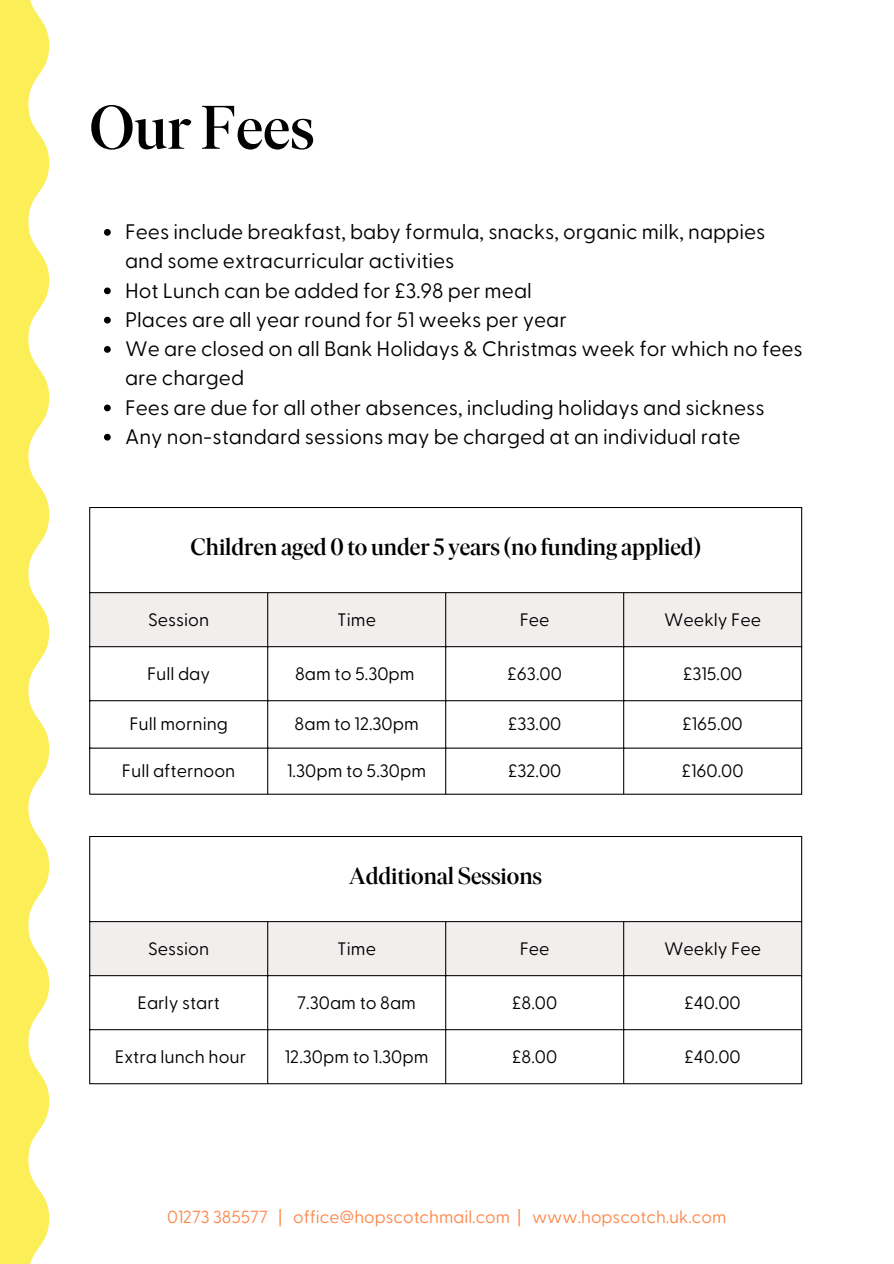
<style>
.page{position:relative;width:894px;height:1264px;background:#fff}
.page>*{position:absolute;margin:0;border:0;box-sizing:border-box;transform-origin:0 0}
.t1{font:500 61.35px "Ivar Display";color:#000}
.t2{font:500 24px "Ivar Display";color:#000}
.t3{font:21px/29.2px "Greycliff CF";color:#000}
.t4{font:18px "Greycliff CF";color:#000}
.t5{font:17.55px "Greycliff CF";color:#fd884a}
</style>
<div class="page">
<svg style="left:90px;top:593px;width:711px;height:200px"></svg>
<hr style="left:89px;top:508px;width:1px;height:285px;background:#000">
<hr style="left:267px;top:593px;width:1px;height:200px;background:#000">
<hr style="left:445px;top:593px;width:1px;height:200px;background:#000">
<hr style="left:623px;top:593px;width:1px;height:200px;background:#000">
<hr style="left:801px;top:508px;width:1px;height:285px;background:#000">
<hr style="left:89px;top:507px;width:712px;height:1px;background:#000">
<hr style="left:89px;top:592px;width:712px;height:1px;background:#000">
<hr style="left:89px;top:646px;width:712px;height:1px;background:#000">
<hr style="left:89px;top:700px;width:712px;height:1px;background:#000">
<hr style="left:89px;top:747px;width:712px;height:1px;background:#000">
<hr style="left:89px;top:793px;width:712px;height:1px;background:#000">
<svg style="left:104px;top:229px;width:7px;height:7px"></svg>
<svg style="left:104px;top:287px;width:7px;height:7px"></svg>
<svg style="left:104px;top:317px;width:7px;height:6px"></svg>
<svg style="left:104px;top:346px;width:7px;height:7px"></svg>
<svg style="left:104px;top:404px;width:7px;height:7px"></svg>
<svg style="left:104px;top:434px;width:7px;height:6px"></svg>
<svg style="left:0;top:0;width:49px;height:1263px;fill:#fbee57"></svg>
<svg style="left:90px;top:922px;width:711px;height:161px"></svg>
<hr style="left:89px;top:836px;width:1px;height:247px;background:#000">
<hr style="left:267px;top:922px;width:1px;height:161px;background:#000">
<hr style="left:445px;top:922px;width:1px;height:161px;background:#000">
<hr style="left:623px;top:922px;width:1px;height:161px;background:#000">
<hr style="left:801px;top:836px;width:1px;height:247px;background:#000">
<hr style="left:89px;top:836px;width:712px;height:1px;background:#000">
<hr style="left:89px;top:921px;width:712px;height:1px;background:#000">
<hr style="left:89px;top:975px;width:712px;height:1px;background:#000">
<hr style="left:89px;top:1029px;width:712px;height:1px;background:#000">
<hr style="left:89px;top:1083px;width:712px;height:1px;background:#000">
<p class="t1" style="left:89px;top:103px;width:226px">Our Fees</p>
<p class="t3" style="left:125px;top:216px;width:641px">Fees include breakfast, baby formula, snacks, organic milk, nappies and some extracurricular activities</p>
<p class="t3" style="left:125px;top:274px;width:408px">Hot Lunch can be added for £3.98 per meal</p>
<p class="t3" style="left:125px;top:304px;width:443px">Places are all year round for 51 weeks per year</p>
<p class="t3" style="left:125px;top:333px;width:679px">We are closed on all Bank Holidays &amp; Christmas week for which no fees are charged</p>
<p class="t3" style="left:125px;top:391px;width:641px">Fees are due for all other absences, including holidays and sickness</p>
<p class="t3" style="left:125px;top:421px;width:617px">Any non-standard sessions may be charged at an individual rate</p>
<p class="t2" style="left:190px;top:537px;width:512px">Children aged 0 to under 5 years (no funding applied)</p>
<h1 class="t4" style="left:148px;top:607px;width:63px">Session</h1>
<p class="t4" style="left:337px;top:607px;width:40px">Time</p>
<p class="t4" style="left:519px;top:607px;width:31px">Fee</p>
<p class="t4" style="left:664px;top:607px;width:99px">Weekly Fee</p>
<p class="t4" style="left:147px;top:661px;width:65px">Full day</p>
<p class="t4" style="left:295px;top:661px;width:121px">8am to 5.30pm</p>
<p class="t4" style="left:507px;top:661px;width:56px">£63.00</p>
<p class="t4" style="left:682px;top:661px;width:61px">£315.00</p>
<p class="t4" style="left:129px;top:712px;width:100px">Full morning</p>
<p class="t4" style="left:294px;top:712px;width:126px">8am to 12.30pm</p>
<p class="t4" style="left:508px;top:712px;width:55px">£33.00</p>
<p class="t4" style="left:682px;top:712px;width:62px">£165.00</p>
<p class="t4" style="left:122px;top:758px;width:115px">Full afternoon</p>
<p class="t4" style="left:287px;top:758px;width:140px">1.30pm to 5.30pm</p>
<p class="t4" style="left:508px;top:758px;width:55px">£32.00</p>
<p class="t4" style="left:681px;top:758px;width:63px">£160.00</p>
<p class="t2" style="left:349px;top:866px;width:194px">Additional Sessions</p>
<p class="t4" style="left:148px;top:936px;width:63px">Session</p>
<p class="t4" style="left:337px;top:936px;width:40px">Time</p>
<p class="t4" style="left:519px;top:936px;width:31px">Fee</p>
<p class="t4" style="left:664px;top:936px;width:99px">Weekly Fee</p>
<p class="t4" style="left:137px;top:990px;width:84px">Early start</p>
<p class="t4" style="left:297px;top:990px;width:120px">7.30am to 8am</p>
<p class="t4" style="left:512px;top:990px;width:46px">£8.00</p>
<p class="t4" style="left:684px;top:990px;width:58px">£40.00</p>
<p class="t4" style="left:115px;top:1044px;width:133px">Extra lunch hour</p>
<p class="t4" style="left:285px;top:1044px;width:145px">12.30pm to 1.30pm</p>
<p class="t4" style="left:512px;top:1044px;width:46px">£8.00</p>
<p class="t4" style="left:684px;top:1044px;width:58px">£40.00</p>
<p class="t5" style="left:167px;top:1205px;width:560px">01273 385577 | office@hopscotchmail.com | www.hopscotch.uk.com</p>
</div>
